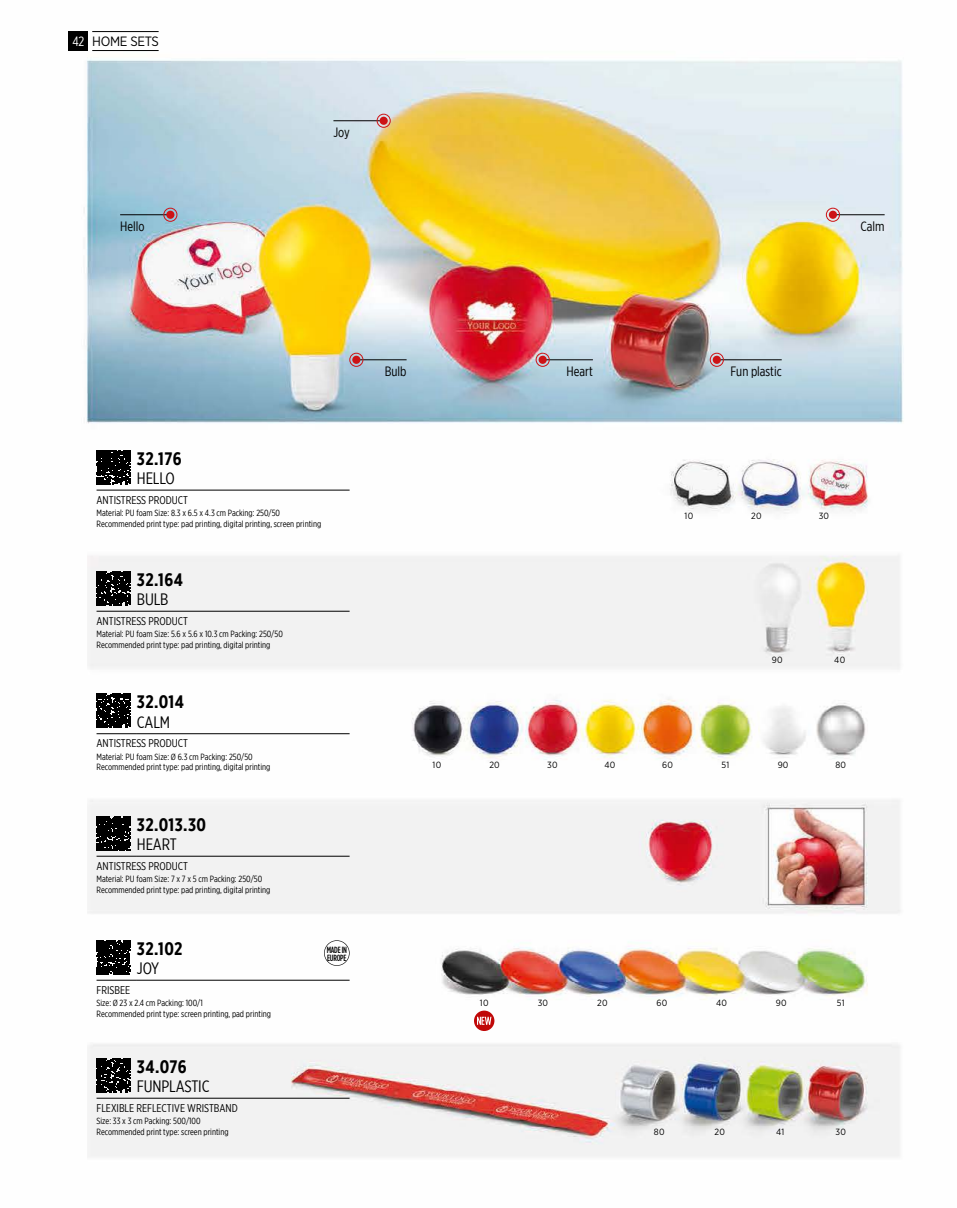
<style>
.page{position:relative;width:957px;height:1208px;background:#fff}
.page>*{position:absolute;margin:0;border:0;box-sizing:border-box;transform-origin:0 0}
.t1{font:700 18px "Gotham X Narrow";letter-spacing:.02em;color:#000}
.t2{font:16.5px "Gotham X Narrow";letter-spacing:-.01em;color:#000}
.t3{font:13.5px "Gotham X Narrow";color:#000}
.t4{font:13.5px "Gotham Narrow";letter-spacing:-.025em;color:#000}
.t5{font:11.25px "Gotham X Narrow";color:#000}
.t6{font:9px/10.5px "Gotham X Narrow";color:#000}
.t7{font:9px "Gotham Narrow";letter-spacing:.025em;color:#000}
.t8{font:500 9px/7.6px "Gotham Condensed";letter-spacing:-.025em;color:#000}
.s1{font-family:"Gotham X Narrow";color:#fff}
</style>
<div class="page">
<img style="left:84px;top:32px;width:819px;height:1125px">
<div style="left:68px;top:31px;width:20px;height:20px;background:#000"></div>
<hr style="left:92px;top:31px;width:67px;height:1px;background:#000">
<hr style="left:92px;top:50px;width:67px;height:1px;background:#000">
<hr style="left:97px;top:490px;width:40px;height:1px;background:#000">
<hr style="left:137px;top:490px;width:212px;height:1px;background:#000">
<svg style="left:97px;top:450px;width:34px;height:34px"></svg>
<hr style="left:97px;top:611px;width:40px;height:1px;background:#000">
<hr style="left:137px;top:611px;width:212px;height:1px;background:#000">
<svg style="left:97px;top:571px;width:34px;height:34px"></svg>
<hr style="left:97px;top:733px;width:40px;height:1px;background:#000">
<hr style="left:137px;top:733px;width:212px;height:1px;background:#000">
<svg style="left:97px;top:694px;width:34px;height:34px"></svg>
<hr style="left:97px;top:856px;width:40px;height:1px;background:#000">
<hr style="left:137px;top:856px;width:212px;height:1px;background:#000">
<svg style="left:97px;top:816px;width:34px;height:34px"></svg>
<hr style="left:97px;top:980px;width:40px;height:1px;background:#000">
<hr style="left:137px;top:980px;width:212px;height:1px;background:#000">
<svg style="left:97px;top:940px;width:34px;height:34px"></svg>
<hr style="left:97px;top:1098px;width:40px;height:1px;background:#000">
<hr style="left:137px;top:1098px;width:212px;height:1px;background:#000">
<svg style="left:97px;top:1058px;width:34px;height:34px"></svg>
<svg style="left:324px;top:940px;width:25px;height:25px"></svg>
<div style="left:474px;top:1010px;width:20px;height:21px;background:#c00808;border-radius:50%"></div>
<svg style="left:477px;top:1016px;width:14px;height:8px"></svg>
<hr style="left:833px;top:214px;width:51px;height:1px;background:#000">
<div style="left:829px;top:211px;width:8px;height:8px;background:#cd1316;border-radius:50%"></div>
<div style="left:826px;top:208px;width:13px;height:13px;border:1px solid #cd1316;border-radius:50%"></div>
<hr style="left:717px;top:359px;width:64px;height:1px;background:#000">
<div style="left:713px;top:356px;width:8px;height:8px;background:#cd1316;border-radius:50%"></div>
<div style="left:710px;top:353px;width:13px;height:13px;border:1px solid #cd1316;border-radius:50%"></div>
<hr style="left:543px;top:359px;width:50px;height:1px;background:#000">
<div style="left:538px;top:356px;width:9px;height:8px;background:#cd1316;border-radius:50%"></div>
<div style="left:536px;top:353px;width:13px;height:13px;border:1px solid #cd1316;border-radius:50%"></div>
<hr style="left:357px;top:359px;width:49px;height:1px;background:#000">
<div style="left:352px;top:356px;width:8px;height:8px;background:#cd1316;border-radius:50%"></div>
<div style="left:349px;top:353px;width:14px;height:13px;border:1px solid #cd1316;border-radius:50%"></div>
<hr style="left:333px;top:120px;width:50px;height:1px;background:#000">
<div style="left:379px;top:117px;width:9px;height:8px;background:#cd1316;border-radius:50%"></div>
<div style="left:377px;top:114px;width:13px;height:13px;border:1px solid #cd1316;border-radius:50%"></div>
<hr style="left:120px;top:214px;width:50px;height:1px;background:#000">
<div style="left:166px;top:211px;width:8px;height:8px;background:#cd1316;border-radius:50%"></div>
<div style="left:164px;top:208px;width:13px;height:13px;border:1px solid #cd1316;border-radius:50%"></div>
<h3 class="t4" style="left:72px;top:33px;width:88px"><span class="s1">42</span> HOME SETS</h3>
<h3 class="t3" style="left:120px;top:219px;width:26px">Hello</h3>
<h3 class="t3" style="left:333px;top:125px;width:18px">Joy</h3>
<h3 class="t3" style="left:860px;top:219px;width:26px">Calm</h3>
<h1 class="t1" style="left:137px;top:447px;width:46px">32.176</h1>
<h2 class="t2" style="left:137px;top:468px;width:39px">HELLO</h2>
<p class="t5" style="left:97px;top:493px;width:93px">ANTISTRESS PRODUCT</p>
<p class="t6" style="left:97px;top:507px;width:226px">Material: PU foam Size: 8.3 x 6.5 x 4.3 cm Packing: 250/50<br>Recommended print type: pad printing, digital printing, screen printing</p>
<h1 class="t1" style="left:137px;top:568px;width:47px">32.164</h1>
<h2 class="t2" style="left:137px;top:589px;width:33px">BULB</h2>
<p class="t5" style="left:97px;top:614px;width:93px">ANTISTRESS PRODUCT</p>
<p class="t6" style="left:97px;top:628px;width:188px">Material: PU foam Size: 5.6 x 5.6 x 10.3 cm Packing: 250/50<br>Recommended print type: pad printing, digital printing</p>
<h1 class="t1" style="left:137px;top:691px;width:48px">32.014</h1>
<h2 class="t2" style="left:137px;top:712px;width:35px">CALM</h2>
<p class="t5" style="left:97px;top:737px;width:93px">ANTISTRESS PRODUCT</p>
<p class="t6" style="left:97px;top:751px;width:175px">Material: PU foam Size: Ø 6.3 cm Packing: 250/50<br>Recommended print type: pad printing, digital printing</p>
<h1 class="t1" style="left:137px;top:813px;width:71px">32.013.30</h1>
<h2 class="t2" style="left:137px;top:834px;width:41px">HEART</h2>
<p class="t5" style="left:97px;top:859px;width:93px">ANTISTRESS PRODUCT</p>
<p class="t6" style="left:97px;top:873px;width:175px">Material: PU foam Size: 7 x 7 x 5 cm Packing: 250/50<br>Recommended print type: pad printing, digital printing</p>
<h1 class="t1" style="left:137px;top:937px;width:47px">32.102</h1>
<h2 class="t2" style="left:137px;top:958px;width:24px">JOY</h2>
<p class="t5" style="left:97px;top:983px;width:35px">FRISBEE</p>
<p class="t6" style="left:97px;top:997px;width:176px">Size: Ø 23 x 2.4 cm Packing: 100/1<br>Recommended print type: screen printing, pad printing</p>
<h1 class="t1" style="left:137px;top:1055px;width:51px">34.076</h1>
<h2 class="t2" style="left:137px;top:1076px;width:74px">FUNPLASTIC</h2>
<p class="t5" style="left:97px;top:1101px;width:143px">FLEXIBLE REFLECTIVE WRISTBAND</p>
<p class="t6" style="left:97px;top:1115px;width:134px">Size: 33 x 3 cm Packing: 500/100<br>Recommended print type: screen printing</p>
<p class="t8" style="left:327px;top:945px;width:22px">MADE IN<br>EUROPE</p>
<h3 class="t3" style="left:385px;top:364px;width:23px">Bulb</h3>
<h3 class="t3" style="left:566px;top:364px;width:28px">Heart</h3>
<h3 class="t3" style="left:730px;top:364px;width:53px">Fun plastic</h3>
<p class="t7" style="left:684px;top:510px;width:10px">10</p>
<p class="t7" style="left:751px;top:510px;width:12px">20</p>
<p class="t7" style="left:818px;top:510px;width:12px">30</p>
<p class="t7" style="left:432px;top:759px;width:10px">10</p>
<p class="t7" style="left:547px;top:759px;width:12px">30</p>
<p class="t7" style="left:489px;top:759px;width:12px">20</p>
<p class="t7" style="left:604px;top:759px;width:12px">40</p>
<p class="t7" style="left:662px;top:758px;width:12px">60</p>
<p class="t7" style="left:721px;top:759px;width:9px">51</p>
<p class="t7" style="left:772px;top:654px;width:12px">90</p>
<p class="t7" style="left:777px;top:759px;width:12px">90</p>
<p class="t7" style="left:834px;top:654px;width:12px">40</p>
<p class="t7" style="left:835px;top:758px;width:12px">80</p>
<p class="t7" style="left:480px;top:997px;width:10px">10</p>
<p class="t7" style="left:538px;top:997px;width:12px">30</p>
<p class="t7" style="left:597px;top:997px;width:12px">20</p>
<p class="t7" style="left:656px;top:997px;width:12px">60</p>
<p class="t7" style="left:716px;top:997px;width:12px">40</p>
<p class="t7" style="left:654px;top:1125px;width:12px">80</p>
<p class="t7" style="left:714px;top:1125px;width:12px">20</p>
<p class="t7" style="left:776px;top:997px;width:12px">90</p>
<p class="t7" style="left:776px;top:1125px;width:10px">41</p>
<p class="t7" style="left:837px;top:997px;width:9px">51</p>
<p class="t7" style="left:835px;top:1125px;width:12px">30</p>
</div>
